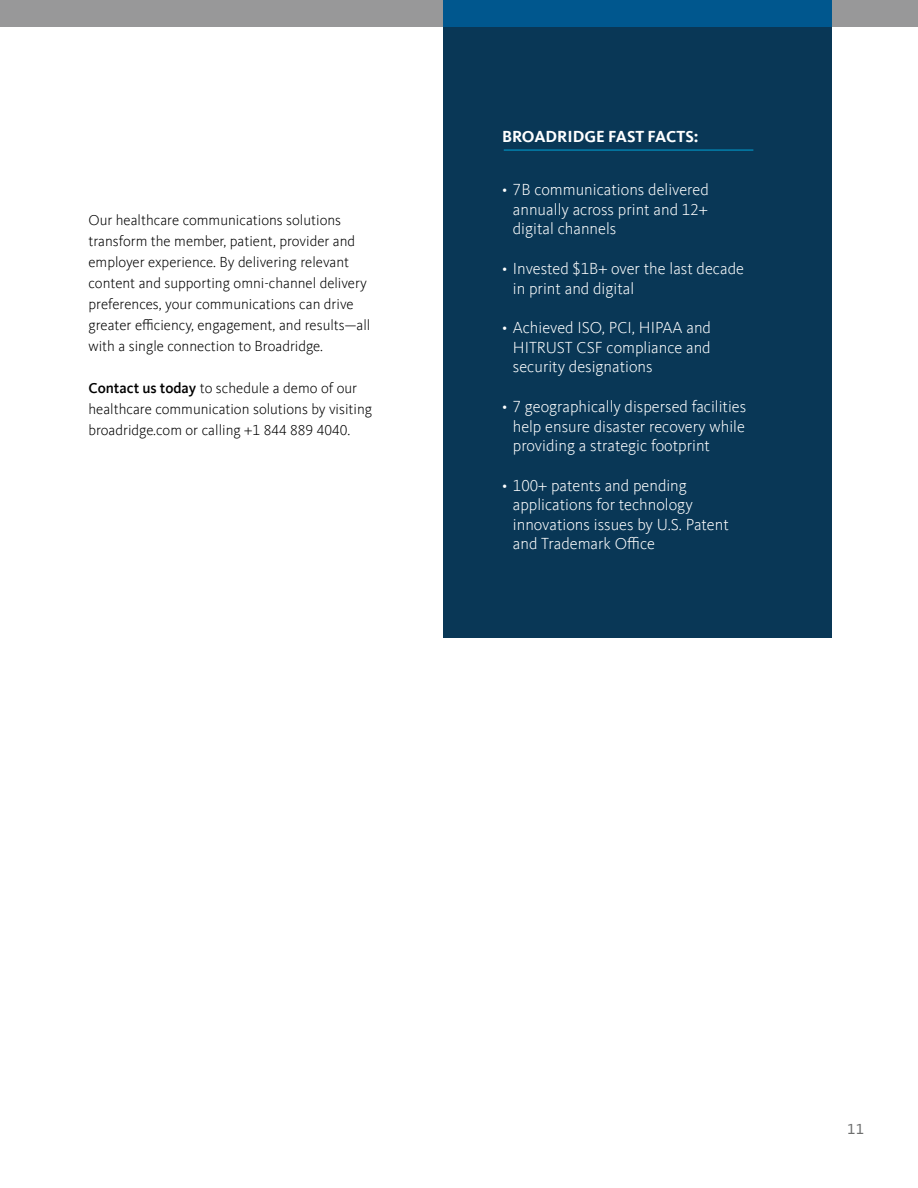
<style>
.page{position:relative;width:918px;height:1188px;background:#fff}
.page>*{position:absolute;margin:0;border:0;box-sizing:border-box;transform-origin:0 0}
.t1{font:300 16.5px/19.5px "Kievit Offc";color:#fff;text-align:justify}
.t2{font:700 16.5px "Kievit Offc";color:#fff}
.t3{font:300 15px/21px "Kievit Offc";color:#000}
.t4{font:15px "Kievit Offc";color:#6d6e6e}
.s1{font-weight:500}
</style>
<div class="page">
<div style="left:443px;top:0;width:388px;height:637px;background:#093756"></div>
<hr style="left:504px;top:150px;width:249px;height:1px;background:#00a3d6">
<div style="left:0;top:0;width:918px;height:27px;background:#989899"></div>
<div style="left:443px;top:0;width:388px;height:27px;background:#00578e"></div>
<p class="t3" style="left:88px;top:210px;width:283px">Our healthcare communications solutions transform the member, patient, provider and employer experience. By delivering relevant content and supporting omni-channel delivery preferences, your communications can drive greater efficiency, engagement, and results—all with a single connection to Broadridge.</p>
<p class="t3" style="left:88px;top:378px;width:285px"><span class="s1">Contact us today</span> to schedule a demo of our healthcare communication solutions by visiting broadridge.com or calling +1 844 889 4040.</p>
<p class="t2" style="left:502px;top:127px;width:198px">BROADRIDGE FAST FACTS:</p>
<p class="t1" style="left:513px;top:180px;width:197px;text-indent:-11px">• 7B communications delivered annually across print and 12+ digital channels</p>
<p class="t1" style="left:513px;top:259px;width:233px;text-indent:-11px">• Invested $1B+ over the last decade in print and digital</p>
<p class="t1" style="left:513px;top:318px;width:200px;text-indent:-11px">• Achieved ISO, PCI, HIPAA and HITRUST CSF compliance and security designations</p>
<p class="t1" style="left:513px;top:397px;width:235px;text-indent:-11px">• 7 geographically dispersed facilities help ensure disaster recovery while providing a strategic footprint</p>
<p class="t1" style="left:513px;top:476px;width:217px;text-align:left;text-indent:-11px">• 100+ patents and pending applications for technology innovations issues by U.S. Patent and Trademark Office</p>
<p class="t4" style="left:847px;top:1121px;width:18px">11</p>
</div>
